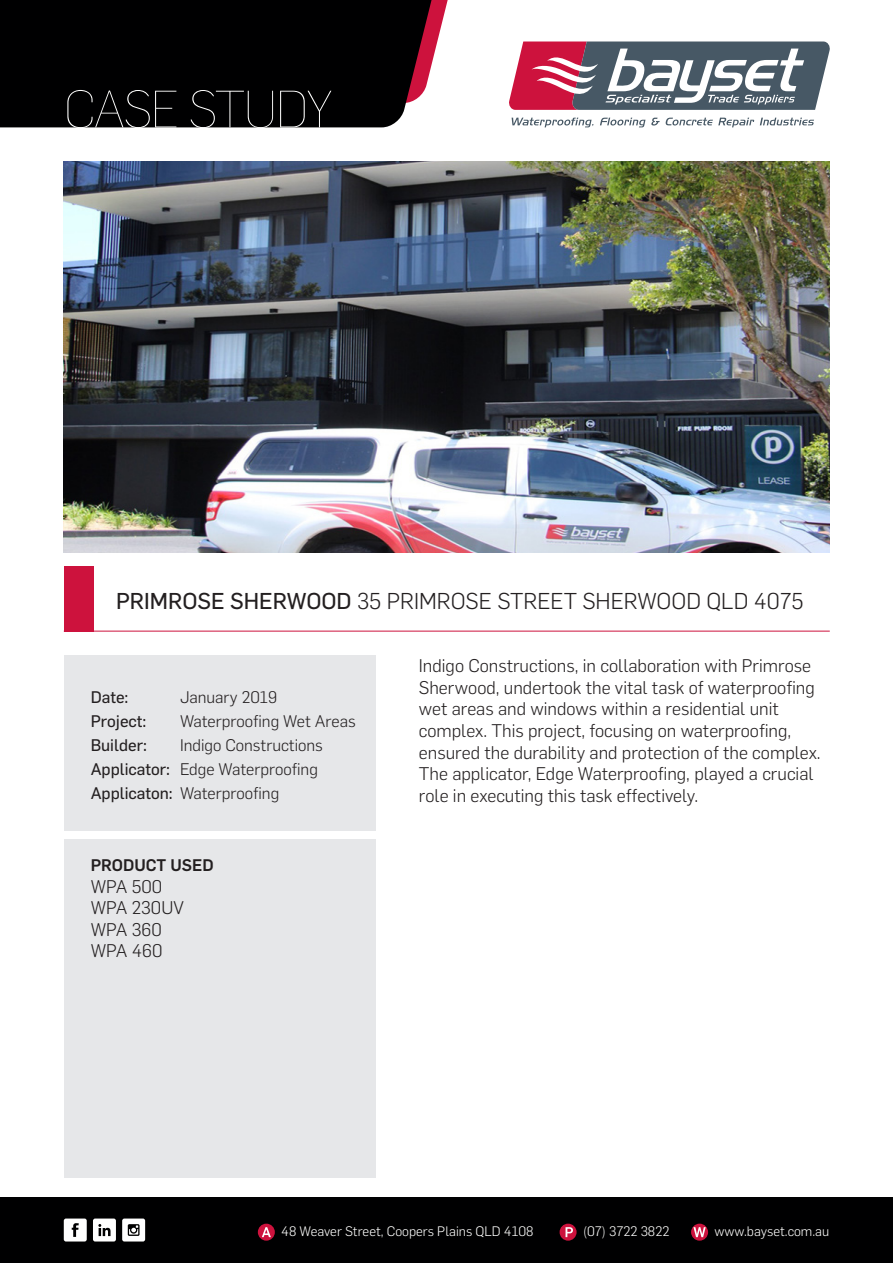
<style>
.page{position:relative;width:893px;height:1263px;background:#fff}
.page>*{position:absolute;margin:0;border:0;box-sizing:border-box;transform-origin:0 0}
.t1{font:100 51.45px "Flama";letter-spacing:-.05em;color:#fff}
.t2{font:300 22.5px "Flama";color:#231f20}
.t3{font:300 18px/21.6px "Flama";color:#231f20}
.t4{font:300 16.5px "Flama";color:#231f20}
.t5{font:16.5px "Flama Basic";color:#231f20}
.t6{font:500 16.5px "Flama";color:#231f20}
.t7{font:300 13.5px "Flama";color:#fff}
.s1{font-family:"Flama Basic";font-weight:400}
</style>
<div class="page">
<div style="left:1px;top:1px;width:441px;height:126px;background:#000001"></div>
<svg style="left:512px;top:118px;width:81px;height:9px"></svg>
<svg style="left:600px;top:118px;width:45px;height:9px"></svg>
<svg style="left:651px;top:118px;width:9px;height:8px"></svg>
<svg style="left:666px;top:118px;width:88px;height:9px"></svg>
<svg style="left:760px;top:118px;width:54px;height:7px"></svg>
<svg style="left:509px;top:42px;width:321px;height:68px"></svg>
<div style="left:0;top:1197px;width:893px;height:66px;background:#000001"></div>
<div style="left:258px;top:1224px;width:17px;height:17px;background:#cd123d;border-radius:50%"></div>
<svg style="left:262px;top:1227px;width:9px;height:10px"></svg>
<svg style="left:691px;top:1224px;width:17px;height:17px"></svg>
<svg style="left:693px;top:1227px;width:13px;height:10px"></svg>
<div style="left:560px;top:1224px;width:17px;height:17px;background:#cd123d;border-radius:50%"></div>
<svg style="left:565px;top:1227px;width:8px;height:10px"></svg>
<svg style="left:64px;top:1218px;width:23px;height:23px"></svg>
<svg style="left:93px;top:1218px;width:23px;height:23px"></svg>
<svg style="left:122px;top:1218px;width:23px;height:23px"></svg>
<div style="left:64px;top:655px;width:312px;height:175px;background:#e6e7e9"></div>
<div style="left:64px;top:839px;width:312px;height:339px;background:#e6e7e9"></div>
<div style="left:64px;top:566px;width:30px;height:65px;background:#cd123d"></div>
<hr style="left:64px;top:631px;width:766px;height:1px;background:#cd123d">
<img style="left:64px;top:162px;width:765px;height:391px">
<h1 class="t1" style="left:64px;top:76px;width:271px">CASE STUDY</h1>
<p class="t2" style="left:116px;top:586px;width:689px"><span class="s1">PRIMROSE SHERWOOD</span> 35 PRIMROSE STREET SHERWOOD QLD 4075</p>
<p class="t5" style="left:91px;top:686px;width:39px">Date:</p>
<p class="t4" style="left:180px;top:686px;width:99px">January 2019</p>
<p class="t5" style="left:91px;top:710px;width:57px">Project:</p>
<p class="t4" style="left:180px;top:710px;width:177px">Waterproofing Wet Areas</p>
<p class="t5" style="left:91px;top:734px;width:58px">Builder:</p>
<p class="t4" style="left:180px;top:734px;width:144px">Indigo Constructions</p>
<p class="t4" style="left:91px;top:758px;width:229px"><span class="s1">Applicator:</span> Edge Waterproofing</p>
<p class="t4" style="left:91px;top:782px;width:190px"><span class="s1">Applicaton:</span> Waterproofing</p>
<p class="t6" style="left:91px;top:853px;width:125px">PRODUCT USED</p>
<p class="t3" style="left:91px;top:874px;width:73px">WPA 500</p>
<p class="t3" style="left:91px;top:896px;width:95px">WPA 230UV</p>
<p class="t3" style="left:91px;top:918px;width:73px">WPA 360</p>
<p class="t3" style="left:91px;top:939px;width:73px">WPA 460</p>
<p class="t3" style="left:419px;top:654px;width:403px">Indigo Constructions, in collaboration with Primrose Sherwood, undertook the vital task of waterproofing wet areas and windows within a residential unit complex. This project, focusing on waterproofing, ensured the durability and protection of the complex.<br>The applicator, Edge Waterproofing, played a crucial role in executing this task effectively.</p>
<p class="t7" style="left:281px;top:1222px;width:254px">48 Weaver Street, Coopers Plains QLD 4108</p>
<p class="t7" style="left:583px;top:1222px;width:88px">(07) 3722 3822</p>
<p class="t7" style="left:714px;top:1222px;width:116px">www.bayset.com.au</p>
</div>
